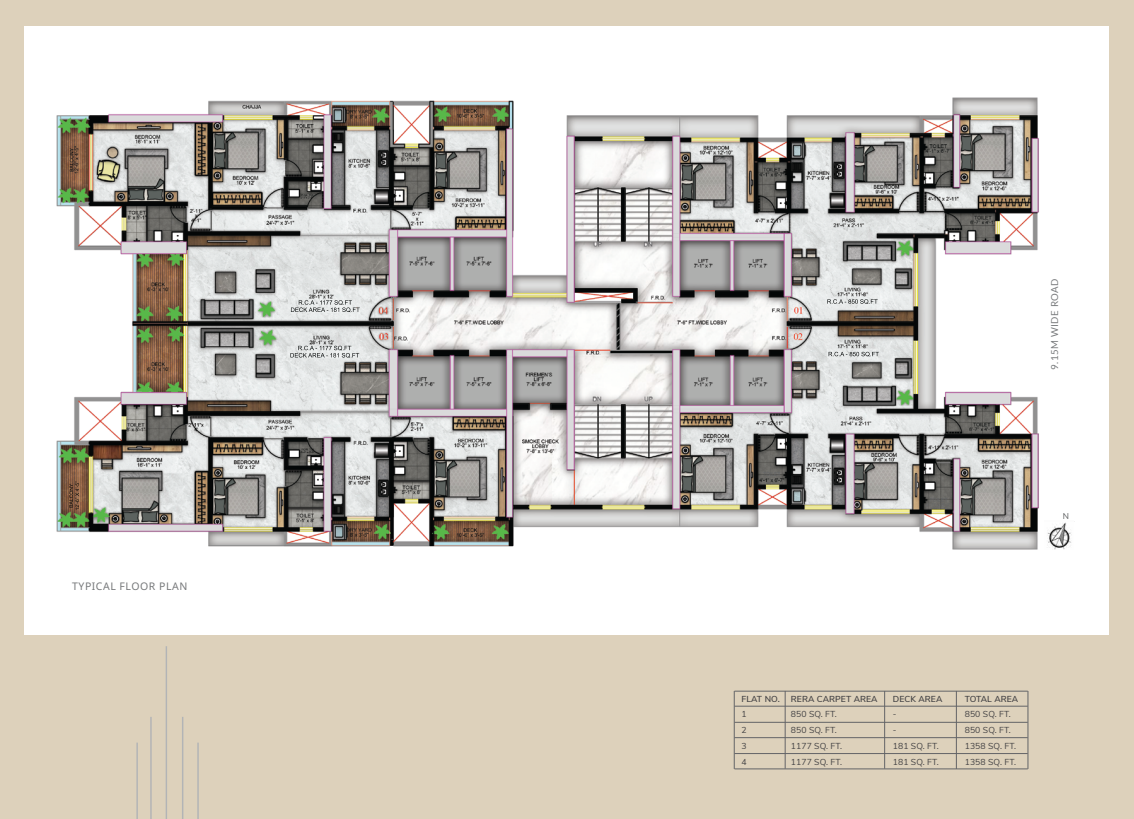
<style>
.page{position:relative;width:1134px;height:819px;background:#ddd1bb}
.page>*{position:absolute;margin:0;border:0;box-sizing:border-box;transform-origin:0 0}
.t1{font:10.5px "Noto Sans";letter-spacing:.05em;color:#77797b}
.t2{font:9.62px "Lato";letter-spacing:.05em;color:#77797b}
.t3{font:8.66px/15.8px "Nunito Sans";letter-spacing:.01em;color:#424143}
.t4{font:600 8.66px "Nunito Sans";letter-spacing:.01em;color:#424143}
.t5{font:8.4px "Nunito Sans";color:#585a5b}
</style>
<div class="page">
<div style="left:25px;top:27px;width:1084px;height:608px;background:#fff"></div>
<hr style="left:785px;top:691px;width:1px;height:78px;background:#636467">
<hr style="left:734px;top:691px;width:1px;height:78px;background:#636467">
<hr style="left:734px;top:706px;width:294px;height:1px;background:#636467">
<hr style="left:734px;top:691px;width:294px;height:1px;background:#636467">
<hr style="left:734px;top:722px;width:294px;height:1px;background:#636467">
<hr style="left:734px;top:737px;width:294px;height:1px;background:#636467">
<hr style="left:734px;top:753px;width:294px;height:1px;background:#636467">
<hr style="left:734px;top:769px;width:294px;height:1px;background:#636467">
<hr style="left:884px;top:691px;width:1px;height:78px;background:#636467">
<hr style="left:956px;top:691px;width:1px;height:78px;background:#636467">
<hr style="left:1028px;top:691px;width:1px;height:78px;background:#636467">
<hr style="left:166px;top:646px;width:1px;height:173px;background:#b2b4b6">
<hr style="left:182px;top:717px;width:1px;height:102px;background:#b2b4b6">
<hr style="left:150px;top:717px;width:2px;height:102px;background:#b2b4b6">
<hr style="left:197px;top:743px;width:2px;height:76px;background:#b2b4b6">
<hr style="left:136px;top:743px;width:2px;height:76px;background:#b2b4b6">
<img style="left:56px;top:97px;width:983px;height:453px">
<img style="left:304px;top:346px;width:47px;height:5px">
<img style="left:305px;top:300px;width:47px;height:5px">
<img style="left:69px;top:481px;width:10px;height:17px">
<img style="left:834px;top:352px;width:36px;height:5px">
<img style="left:833px;top:299px;width:35px;height:5px">
<img style="left:1047px;top:522px;width:25px;height:27px">
<p class="t1" style="left:72px;top:579px;width:117px">TYPICAL FLOOR PLAN</p>
<p class="t2" style="left:1049px;top:370px;width:92px;rotate:-90deg">9.15M WIDE ROAD</p>
<p class="t5" style="left:1063px;top:510px;width:8px">N</p>
<p class="t4" style="left:742px;top:692px;width:40px">FLAT NO.</p>
<p class="t3" style="left:742px;top:706px;width:7px;text-align:justify">1<br>2<br>3<br>4</p>
<p class="t4" style="left:791px;top:692px;width:88px">RERA CARPET AREA</p>
<p class="t3" style="left:791px;top:706px;width:53px">850 SQ. FT.<br>850 SQ. FT.<br>1177 SQ. FT.<br>1177 SQ. FT.</p>
<p class="t4" style="left:893px;top:692px;width:51px">DECK AREA</p>
<p class="t3" style="left:893px;top:706px;width:48px">-<br>-<br>181 SQ. FT.<br>181 SQ. FT.</p>
<p class="t4" style="left:965px;top:692px;width:55px">TOTAL AREA</p>
<p class="t3" style="left:965px;top:706px;width:53px">850 SQ. FT.<br>850 SQ. FT.<br>1358 SQ. FT.<br>1358 SQ. FT.</p>
</div>
